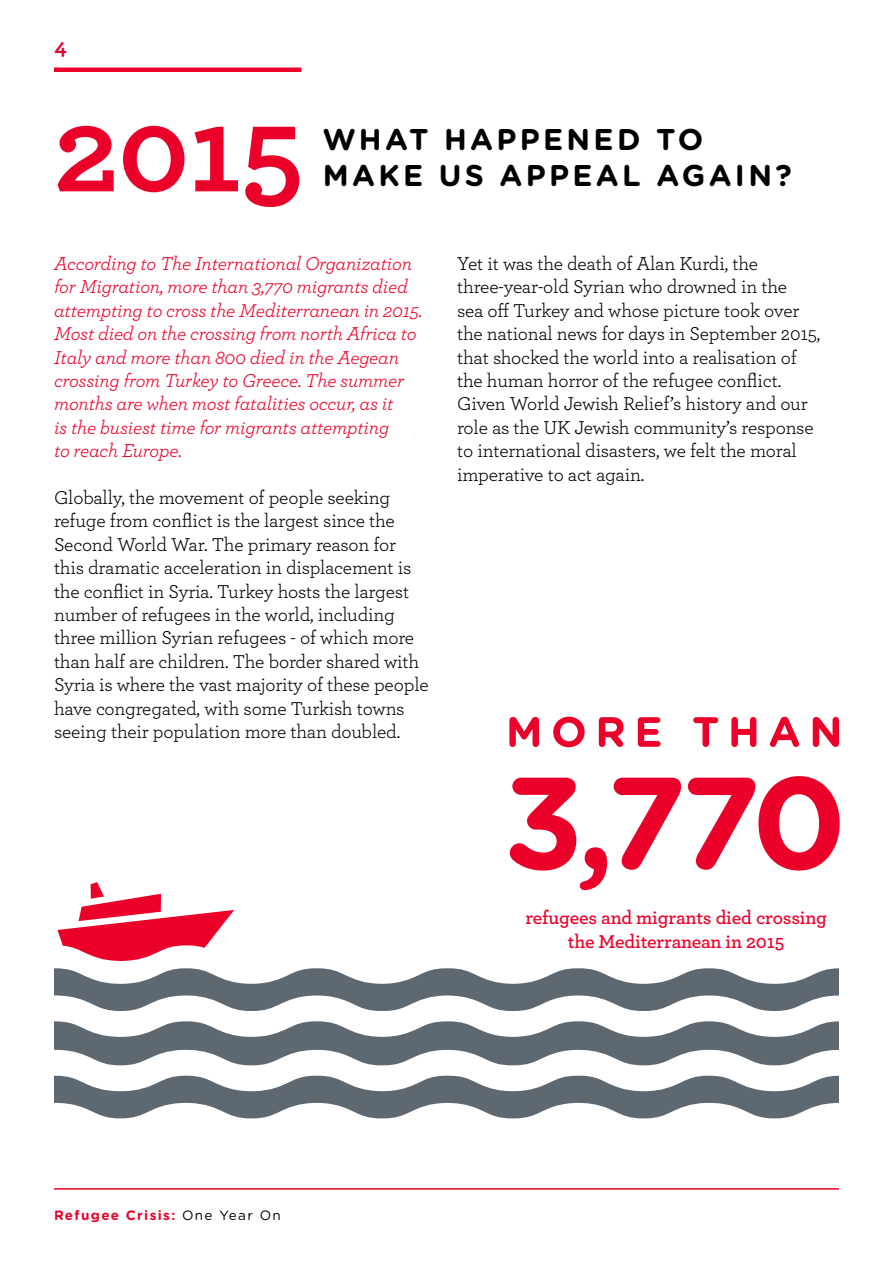
<style>
.page{position:relative;width:893px;height:1263px;background:#fff}
.page>*{position:absolute;margin:0;border:0;box-sizing:border-box;transform-origin:0 0}
.t1{font:700 130.5px "Gotham Rounded";color:#eb0029}
.t2{font:700 123px "Archer";color:#eb0029}
.t3{font:700 30px/36px "Gotham Rounded";letter-spacing:.11em;color:#000}
.t4{font:700 22.5px "Archer";color:#eb0029}
.t5{font:19.5px/23.4px "Archer";letter-spacing:-.01em;color:#000}
.t6{font:italic 19.5px/23.4px "Archer";letter-spacing:-.01em;color:#eb0029}
.t7{font:600 19.5px/23.4px "Archer";letter-spacing:-.01em;color:#eb0029;text-align:center}
.t8{font:700 13.5px "Gotham Rounded";letter-spacing:.1em;color:#eb0029}
.s1{font-weight:400;color:#000}
</style>
<div class="page">
<hr style="left:54px;top:1188px;width:785px;height:2px;background:#eb0029">
<hr style="left:54px;top:68px;width:247px;height:4px;background:#eb0029">
<svg style="left:509px;top:717px;width:330px;height:30px"></svg>
<svg style="left:57px;top:882px;width:177px;height:79px"></svg>
<svg style="left:54px;top:1076px;width:785px;height:42px"></svg>
<svg style="left:54px;top:1021px;width:785px;height:44px"></svg>
<svg style="left:54px;top:968px;width:785px;height:43px"></svg>
<p class="t4" style="left:54px;top:29px;width:14px">4</p>
<h2 class="t2" style="left:54px;top:53px;width:252px">2015</h2>
<h3 class="t3" style="left:323px;top:120px;width:470px">WHAT HAPPENED TO<br>MAKE US APPEAL AGAIN?</h3>
<p class="t6" style="left:54px;top:251px;width:370px">According to The International Organization for Migration, more than 3,770 migrants died attempting to cross the Mediterranean in 2015.<br>Most died on the crossing from north Africa to Italy and more than 800 died in the Aegean crossing from Turkey to Greece. The summer months are when most fatalities occur, as it<br>is the busiest time for migrants attempting<br>to reach Europe.</p>
<p class="t5" style="left:54px;top:485px;width:376px">Globally, the movement of people seeking refuge from conflict is the largest since the Second World War. The primary reason for this dramatic acceleration in displacement is the conflict in Syria. Turkey hosts the largest number of refugees in the world, including three million Syrian refugees - of which more than half are children. The border shared with Syria is where the vast majority of these people have congregated, with some Turkish towns seeing their population more than doubled.</p>
<p class="t5" style="left:457px;top:251px;width:365px">Yet it was the death of Alan Kurdi, the three-year-old Syrian who drowned in the<br>sea off Turkey and whose picture took over the national news for days in September 2015, that shocked the world into a realisation of the human horror of the refugee conflict.<br>Given World Jewish Relief’s history and our role as the UK Jewish community’s response to international disasters, we felt the moral imperative to act again.</p>
<h1 class="t1" style="left:503px;top:727px;width:345px">3,770</h1>
<p class="t7" style="left:525px;top:905px;width:303px">refugees and migrants died crossing the Mediterranean in 2015</p>
<p class="t8" style="left:54px;top:1205px;width:228px">Refugee Crisis: <span class="s1">One Year On</span></p>
</div>
